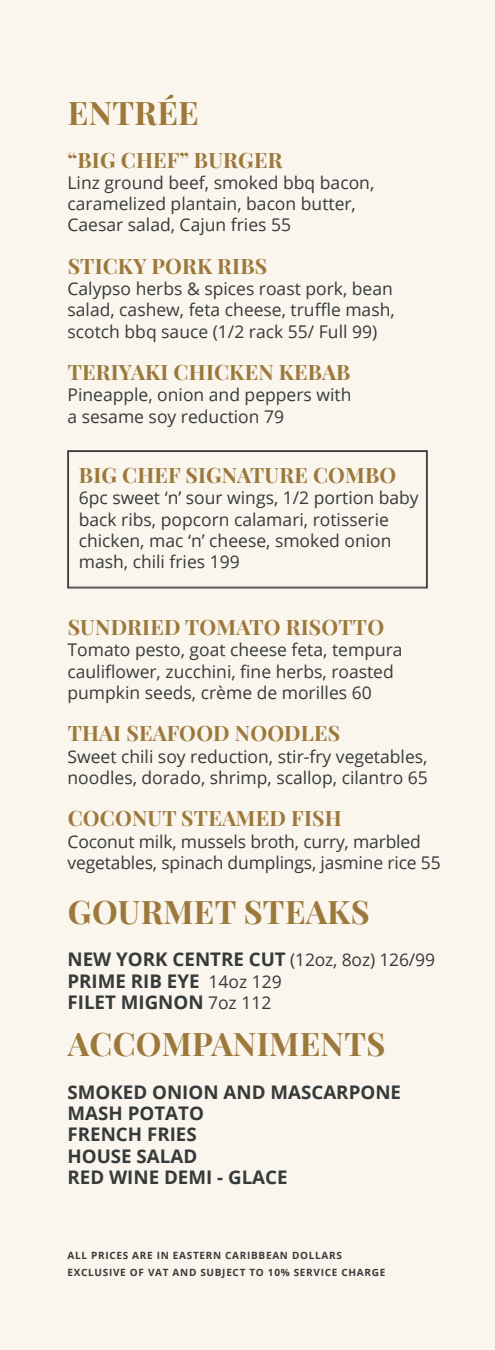
<style>
.page{position:relative;width:495px;height:1350px;background:#faf5ed}
.page>*{position:absolute;margin:0;border:0;box-sizing:border-box;transform-origin:0 0}
.t1{font:700 32.5px "Playfair Display";letter-spacing:.01em;color:#9c793b}
.t2{font:700 21.25px "Playfair Display";letter-spacing:.01em;color:#9c793b}
.t3{font:700 18.75px/21.2px "Open Sans";color:#353a3a}
.t4{font:17.5px/21.2px "Open Sans";color:#353a3a}
.t5{font:700 10px "Open Sans";letter-spacing:.07em;color:#353a3a}
.s1{font-weight:400;font-size:17.5px}
</style>
<div class="page">
<svg style="left:67px;top:450px;width:361px;height:138px"></svg>
<div style="left:68px;top:451px;width:359px;height:136px;border:1px solid #353a3a"></div>
<p class="t1" style="left:68px;top:92px;width:133px">ENTRÉE</p>
<p class="t2" style="left:68px;top:146px;width:216px">“BIG CHEF” BURGER</p>
<p class="t4" style="left:68px;top:171px;width:308px">Linz ground beef, smoked bbq bacon, caramelized plantain, bacon butter,</p>
<p class="t4" style="left:68px;top:214px;width:225px">Caesar salad, Cajun fries 55</p>
<p class="t2" style="left:68px;top:253px;width:201px">STICKY PORK RIBS</p>
<p class="t4" style="left:68px;top:278px;width:329px;text-align:justify">Calypso herbs &amp; spices roast pork, bean salad, cashew, feta cheese, truffle mash, scotch bbq sauce (1/2 rack 55/ Full 99)</p>
<p class="t2" style="left:68px;top:359px;width:284px">TERIYAKI CHICKEN KEBAB</p>
<p class="t4" style="left:68px;top:384px;width:285px">Pineapple, onion and peppers with</p>
<p class="t4" style="left:68px;top:405px;width:218px">a sesame soy reduction 79</p>
<p class="t2" style="left:79px;top:462px;width:319px">BIG CHEF SIGNATURE COMBO</p>
<p class="t4" style="left:79px;top:487px;width:342px">6pc sweet ‘n’ sour wings, 1/2 portion baby back ribs, popcorn calamari, rotisserie chicken, mac ‘n’ cheese, smoked onion mash, chili fries 199</p>
<p class="t2" style="left:68px;top:614px;width:318px">SUNDRIED TOMATO RISOTTO</p>
<p class="t4" style="left:68px;top:639px;width:337px">Tomato pesto, goat cheese feta, tempura cauliflower, zucchini, fine herbs, roasted pumpkin seeds, crème de morilles 60</p>
<p class="t2" style="left:68px;top:720px;width:274px">THAI SEAFOOD NOODLES</p>
<p class="t4" style="left:68px;top:745px;width:362px">Sweet chili soy reduction, stir-fry vegetables, noodles, dorado, shrimp, scallop, cilantro 65</p>
<p class="t2" style="left:68px;top:805px;width:276px">COCONUT STEAMED FISH</p>
<p class="t4" style="left:68px;top:830px;width:375px">Coconut milk, mussels broth, curry, marbled vegetables, spinach dumplings, jasmine rice 55</p>
<p class="t1" style="left:68px;top:891px;width:303px">GOURMET STEAKS</p>
<p class="t3" style="left:68px;top:949px;width:369px">NEW YORK CENTRE CUT <span class="s1">(12oz, 8oz) 126/99</span></p>
<p class="t3" style="left:68px;top:970px;width:216px">PRIME RIB EYE <span class="s1">14oz 129</span></p>
<p class="t3" style="left:68px;top:991px;width:205px">FILET MIGNON <span class="s1">7oz 112</span></p>
<p class="t1" style="left:68px;top:1024px;width:319px">ACCOMPANIMENTS</p>
<p class="t3" style="left:68px;top:1081px;width:335px">SMOKED ONION AND MASCARPONE<br>MASH POTATO</p>
<p class="t3" style="left:68px;top:1124px;width:131px">FRENCH FRIES</p>
<p class="t3" style="left:68px;top:1145px;width:131px">HOUSE SALAD</p>
<p class="t3" style="left:68px;top:1166px;width:222px">RED WINE DEMI - GLACE</p>
<p class="t5" style="left:68px;top:1248px;width:276px">ALL PRICES ARE IN EASTERN CARIBBEAN DOLLARS</p>
<p class="t5" style="left:68px;top:1266px;width:319px">EXCLUSIVE OF VAT AND SUBJECT TO 10% SERVICE CHARGE</p>
</div>
